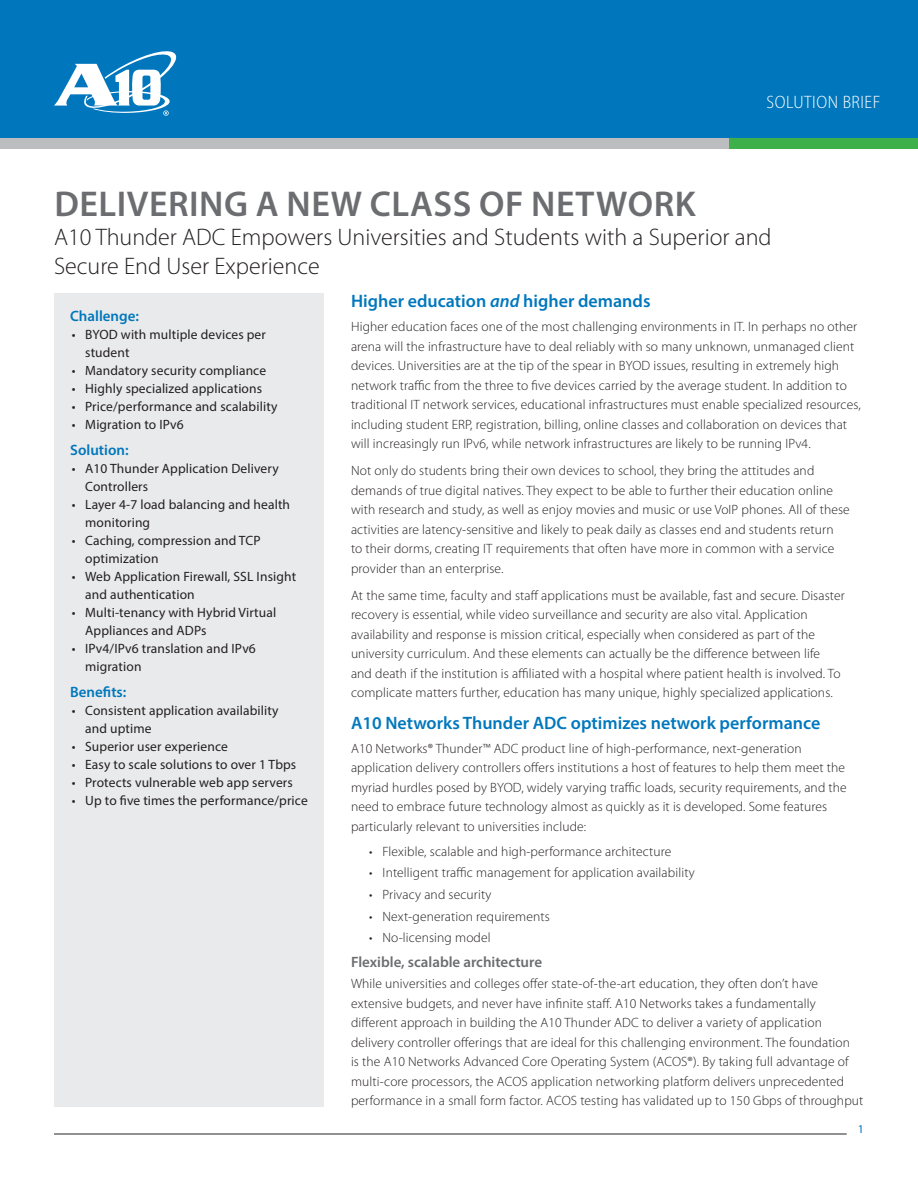
<style>
.page{position:relative;width:918px;height:1188px;background:#fff}
.page>*{position:absolute;margin:0;border:0;box-sizing:border-box;transform-origin:0 0}
.t1{font:600 36px "Myriad Pro";letter-spacing:.015em;color:#6c6d70}
.Subtitle{font:300 24px/28.8px "Myriad Pro";color:#231f20}
.L1_Head{font:600 18px "Myriad Pro";color:#0077bd}
.t2{font:300 semi-condensed 18px "Myriad Pro";letter-spacing:.03em;color:#fff}
.L2_Head{font:600 15px "Myriad Pro";color:#6c6d70}
.Sidebar_heads{font:600 15px "Myriad Pro";color:#0077bd}
.body_text{font:300 13.5px/19.5px "Myriad Pro";letter-spacing:.01em;color:#231f20}
.t3{font:13.5px/18px "Myriad Pro";letter-spacing:.01em;color:#231f20}
.t4{font:12px "Myriad Pro";color:#0077bd}
.s1{font-style:italic}
</style>
<div class="page">
<div style="left:0;top:0;width:918px;height:148px;background:#0077bd"></div>
<svg style="left:54px;top:51px;width:123px;height:65px"></svg>
<hr style="left:54px;top:1133px;width:793px;height:2px;background:#6c6d70">
<div style="left:0;top:138px;width:918px;height:10px;background:#bcbdc0"></div>
<div style="left:729px;top:138px;width:189px;height:10px;background:#3eb049"></div>
<div style="left:54px;top:294px;width:270px;height:813px;background:#e9eaeb"></div>
<h3 class="t2" style="left:767px;top:92px;width:115px">SOLUTION BRIEF</h3>
<p class="t1" style="left:54px;top:181px;width:643px">DELIVERING A NEW CLASS OF NETWORK</p>
<p class="Subtitle" style="left:54px;top:223px;width:719px">A10 Thunder ADC Empowers Universities and Students with a Superior and<br>Secure End User Experience</p>
<p class="Sidebar_heads" style="left:70px;top:307px;width:70px">Challenge:</p>
<p class="t3" style="left:85px;top:325px;width:182px;text-indent:-14px">• BYOD with multiple devices per student</p>
<p class="t3" style="left:72px;top:361px;width:196px">• Mandatory security compliance</p>
<p class="t3" style="left:72px;top:379px;width:192px">• Highly specialized applications</p>
<p class="t3" style="left:72px;top:397px;width:207px">• Price/performance and scalability</p>
<p class="t3" style="left:72px;top:415px;width:114px">• Migration to IPv6</p>
<p class="Sidebar_heads" style="left:70px;top:441px;width:60px">Solution:</p>
<p class="t3" style="left:85px;top:460px;width:195px;text-indent:-14px">• A10 Thunder Application Delivery<br>Controllers</p>
<p class="t3" style="left:85px;top:496px;width:206px;text-indent:-14px">• Layer 4-7 load balancing and health monitoring</p>
<p class="t3" style="left:85px;top:532px;width:177px;text-indent:-14px">• Caching, compression and TCP optimization</p>
<p class="t3" style="left:85px;top:568px;width:213px;text-indent:-14px">• Web Application Firewall, SSL Insight and authentication</p>
<p class="t3" style="left:85px;top:604px;width:193px;text-indent:-14px">• Multi-tenancy with Hybrid Virtual<br>Appliances and ADPs</p>
<p class="t3" style="left:85px;top:640px;width:172px;text-indent:-14px">• IPv4/IPv6 translation and IPv6 migration</p>
<p class="Sidebar_heads" style="left:70px;top:683px;width:58px">Benefits:</p>
<p class="t3" style="left:85px;top:702px;width:195px;text-indent:-14px">• Consistent application availability and uptime</p>
<p class="t3" style="left:72px;top:738px;width:158px">• Superior user experience</p>
<p class="t3" style="left:72px;top:756px;width:226px">• Easy to scale solutions to over 1 Tbps</p>
<p class="t3" style="left:72px;top:774px;width:223px">• Protects vulnerable web app servers</p>
<p class="t3" style="left:72px;top:792px;width:238px">• Up to five times the performance/price</p>
<p class="L1_Head" style="left:351px;top:290px;width:301px">Higher education <span class="s1">and</span> higher demands</p>
<p class="body_text" style="left:351px;top:317px;width:511px">Higher education faces one of the most challenging environments in IT. In perhaps no other arena will the infrastructure have to deal reliably with so many unknown, unmanaged client devices. Universities are at the tip of the spear in BYOD issues, resulting in extremely high network traffic from the three to five devices carried by the average student. In addition to traditional IT network services, educational infrastructures must enable specialized resources, including student ERP, registration, billing, online classes and collaboration on devices that will increasingly run IPv6, while network infrastructures are likely to be running IPv4.</p>
<p class="body_text" style="left:351px;top:461px;width:500px">Not only do students bring their own devices to school, they bring the attitudes and demands of true digital natives. They expect to be able to further their education online with research and study, as well as enjoy movies and music or use VoIP phones. All of these activities are latency-sensitive and likely to peak daily as classes end and students return<br>to their dorms, creating IT requirements that often have more in common with a service provider than an enterprise.</p>
<p class="body_text" style="left:351px;top:586px;width:495px">At the same time, faculty and staff applications must be available, fast and secure. Disaster recovery is essential, while video surveillance and security are also vital. Application availability and response is mission critical, especially when considered as part of the university curriculum. And these elements can actually be the difference between life<br>and death if the institution is affiliated with a hospital where patient health is involved. To complicate matters further, education has many unique, highly specialized applications.</p>
<p class="L1_Head" style="left:351px;top:711px;width:471px">A10 Networks Thunder ADC optimizes network performance</p>
<p class="body_text" style="left:351px;top:739px;width:497px">A10 Networks® Thunder™ ADC product line of high-performance, next-generation application delivery controllers offers institutions a host of features to help them meet the myriad hurdles posed by BYOD, widely varying traffic loads, security requirements, and the need to embrace future technology almost as quickly as it is developed. Some features particularly relevant to universities include:</p>
<p class="body_text" style="left:369px;top:842px;width:304px">• Flexible, scalable and high-performance architecture</p>
<p class="body_text" style="left:369px;top:863px;width:327px">• Intelligent traffic management for application availability</p>
<p class="body_text" style="left:369px;top:885px;width:124px">• Privacy and security</p>
<p class="body_text" style="left:369px;top:907px;width:182px">• Next-generation requirements</p>
<p class="body_text" style="left:369px;top:928px;width:123px">• No-licensing model</p>
<p class="L2_Head" style="left:351px;top:952px;width:193px">Flexible, scalable architecture</p>
<p class="body_text" style="left:351px;top:974px;width:514px">While universities and colleges offer state-of-the-art education, they often don’t have extensive budgets, and never have infinite staff. A10 Networks takes a fundamentally different approach in building the A10 Thunder ADC to deliver a variety of application delivery controller offerings that are ideal for this challenging environment. The foundation<br>is the A10 Networks Advanced Core Operating System (ACOS®). By taking full advantage of multi-core processors, the ACOS application networking platform delivers unprecedented performance in a small form factor. ACOS testing has validated up to 150 Gbps of throughput</p>
<p class="t4" style="left:858px;top:1122px;width:8px">1</p>
</div>
